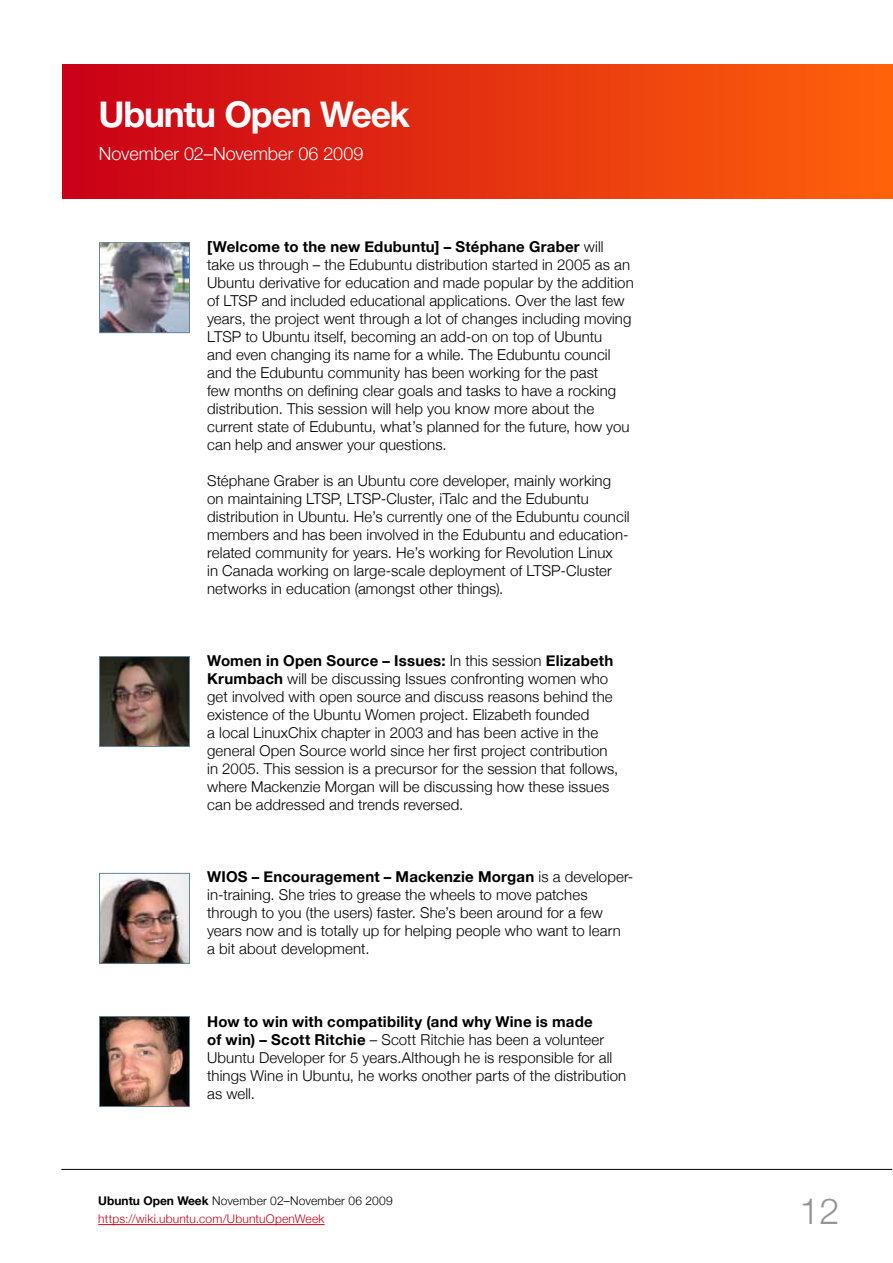
<style>
.page{position:relative;width:893px;height:1263px;background:#fff}
.page>*{position:absolute;margin:0;border:0;box-sizing:border-box;transform-origin:0 0}
.t1{font:700 36px "Neue Helvetica BQ";letter-spacing:-.03em;color:#fff}
.t2{font:300 36px "Helvetica Neue";color:#939598}
.t3{font:300 18px "Helvetica Neue";color:#fff}
.t4{font:300 15px/18px "Helvetica Neue";letter-spacing:.005em;color:#000}
.t5{font:300 12px/18px "Helvetica Neue";letter-spacing:.015em;color:#c90017}
.s1{font-weight:700}
.s2{font-weight:700;color:#000}
.s3{color:#000}
</style>
<div class="page">
<hr style="left:61px;top:1169px;width:831px;height:1px;background:#000">
<hr style="left:98px;top:1224px;width:227px;height:1px;background:#c90017">
<div style="left:62px;top:64px;width:831px;height:134px;background:linear-gradient(to right,#c90017,#ff630a)"></div>
<img style="left:101px;top:244px;width:87px;height:87px">
<div style="left:99px;top:242px;width:91px;height:91px;border:1px solid #658593"></div>
<img style="left:101px;top:658px;width:87px;height:87px">
<div style="left:99px;top:656px;width:91px;height:91px;border:1px solid #658593"></div>
<img style="left:101px;top:875px;width:87px;height:86px">
<div style="left:99px;top:873px;width:91px;height:90px;border:1px solid #658593"></div>
<img style="left:101px;top:1018px;width:87px;height:87px">
<div style="left:99px;top:1016px;width:91px;height:91px;border:1px solid #658593"></div>
<h1 class="t1" style="left:99px;top:91px;width:313px">Ubuntu Open Week</h1>
<p class="t3" style="left:99px;top:142px;width:266px">November 02–November 06 2009</p>
<p class="t4" style="left:207px;top:238px;width:428px"><span class="s1">[Welcome to the new Edubuntu] – Stéphane Graber</span> will take us through – the Edubuntu distribution started in 2005 as an Ubuntu derivative for education and made popular by the addition of LTSP and included educational applications. Over the last few years, the project went through a lot of changes including moving LTSP to Ubuntu itself, becoming an add-on on top of Ubuntu<br>and even changing its name for a while. The Edubuntu council and the Edubuntu community has been working for the past<br>few months on defining clear goals and tasks to have a rocking distribution. This session will help you know more about the current state of Edubuntu, what’s planned for the future, how you can help and answer your questions.</p>
<p class="t4" style="left:207px;top:472px;width:424px">Stéphane Graber is an Ubuntu core developer, mainly working on maintaining LTSP, LTSP-Cluster, iTalc and the Edubuntu distribution in Ubuntu. He’s currently one of the Edubuntu council members and has been involved in the Edubuntu and education&shy;related community for years. He’s working for Revolution Linux<br>in Canada working on large-scale deployment of LTSP-Cluster networks in education (amongst other things).</p>
<p class="t4" style="left:207px;top:652px;width:413px"><span class="s1">Women in Open Source – Issues:</span> In this session <span class="s1">Elizabeth Krumbach</span> will be discussing Issues confronting women who get involved with open source and discuss reasons behind the existence of the Ubuntu Women project. Elizabeth founded<br>a local LinuxChix chapter in 2003 and has been active in the general Open Source world since her first project contribution in 2005. This session is a precursor for the session that follows, where Mackenzie Morgan will be discussing how these issues can be addressed and trends reversed.</p>
<p class="t4" style="left:207px;top:868px;width:428px"><span class="s1">WIOS – Encouragement – Mackenzie Morgan</span> is a developer&shy;in-training. She tries to grease the wheels to move patches through to you (the users) faster. She’s been around for a few years now and is totally up for helping people who want to learn<br>a bit about development.</p>
<p class="t4" style="left:207px;top:1012px;width:420px"><span class="s1">How to win with compatibility (and why Wine is made<br>of win) – Scott Ritchie</span> – Scott Ritchie has been a volunteer Ubuntu Developer for 5 years.Although he is responsible for all things Wine in Ubuntu, he works onother parts of the distribution as well.</p>
<p class="t5" style="left:98px;top:1192px;width:296px"><span class="s2">Ubuntu Open Week</span> <span class="s3">November 02–November 06 2009 </span>https://wiki.ubuntu.com/UbuntuOpenWeek</p>
<h1 class="t2" style="left:799px;top:1189px;width:42px">12</h1>
</div>
